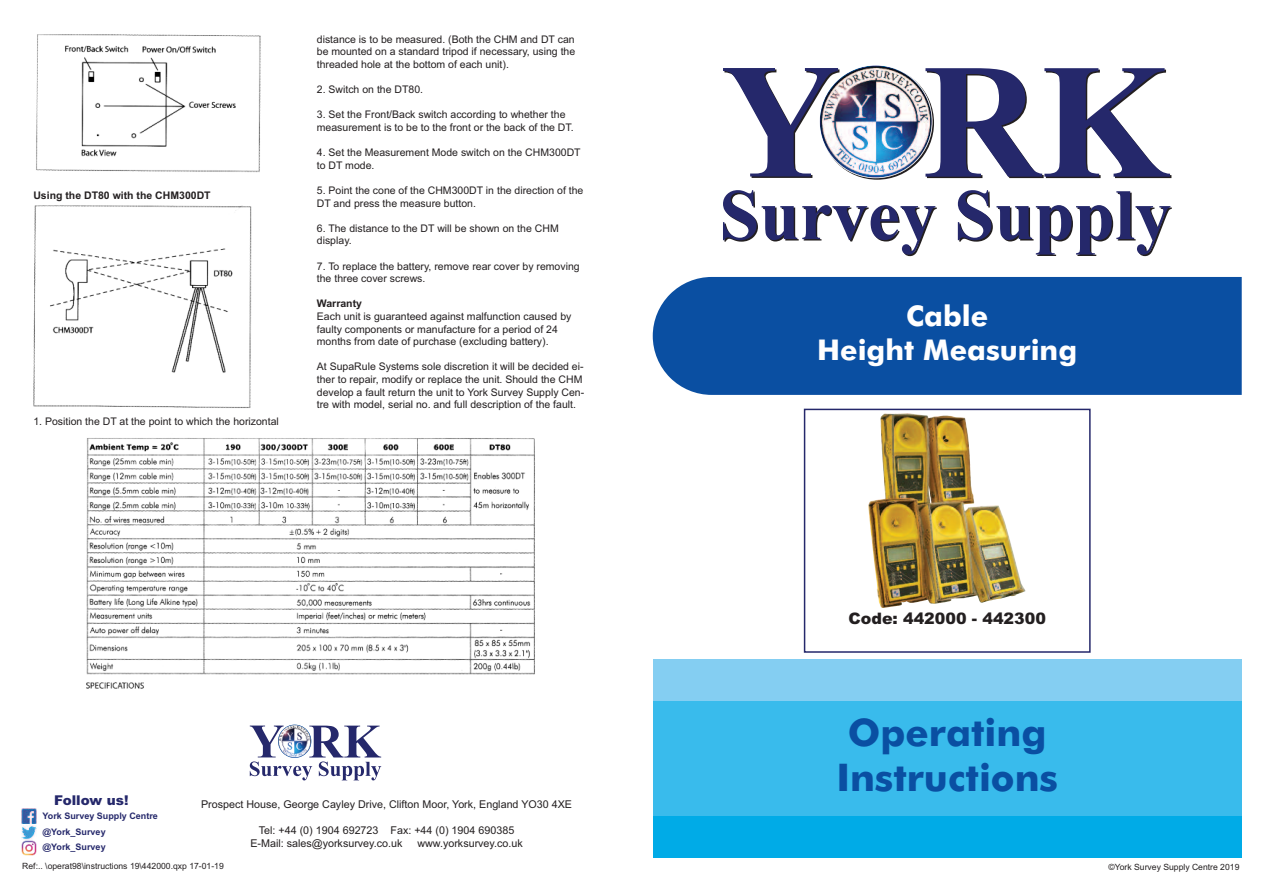
<style>
.page{position:relative;width:1263px;height:893px;background:#fff}
.page>*{position:absolute;margin:0;border:0;box-sizing:border-box;transform-origin:0 0}
.t1{font:700 38.1px/45.8px "Futura BT";color:#0a4fa2;text-align:center}
.t2{font:700 28.65px/34.3px "Futura BT";color:#fff;text-align:center}
.t3{font:900 15.9px "Arial";color:#231f20}
.t4{font:900 13.5px "Arial";color:#25286b}
.t5{font:10.8px/12.9px "Arial";color:#231f20}
.t6{font:10.5px/12.6px "Arial";color:#231f20}
.t7{font:700 10.5px "Arial";color:#231f20}
.t8{font:700 9px/15.6px "Arial";color:#25286b}
.t9{font:8.55px "Arial";color:#231f20}
</style>
<div class="page">
<div style="left:653px;top:659px;width:589px;height:42px;background:#84cef2"></div>
<div style="left:653px;top:701px;width:589px;height:115px;background:#39bbec"></div>
<div style="left:653px;top:816px;width:589px;height:42px;background:#00abe7"></div>
<img style="left:868px;top:501px;width:158px;height:107px">
<img style="left:868px;top:413px;width:106px;height:93px">
<div style="left:804px;top:409px;width:287px;height:244px;border:2px solid #25286b"></div>
<svg style="left:723px;top:68px;width:447px;height:187px"></svg>
<img style="left:820px;top:68px;width:112px;height:109px">
<div style="left:819px;top:65px;width:113px;height:113px;border:2px solid #fff;border-radius:50%"></div>
<div style="left:653px;top:277px;width:589px;height:118px;background:#0a4fa2"></div>
<img style="left:86px;top:438px;width:449px;height:251px">
<img style="left:36px;top:34px;width:225px;height:139px">
<img style="left:33px;top:205px;width:219px;height:203px">
<svg style="left:250px;top:726px;width:131px;height:54px"></svg>
<img style="left:278px;top:725px;width:33px;height:33px">
<div style="left:278px;top:725px;width:33px;height:33px;border:1px solid #0a4fa2;border-radius:50%"></div>
<img style="left:21px;top:809px;width:16px;height:15px">
<svg style="left:21px;top:824px;width:16px;height:16px"></svg>
<svg style="left:21px;top:840px;width:16px;height:16px"></svg>
<p class="t7" style="left:33px;top:189px;width:179px">Using the DT80 with the CHM300DT</p>
<p class="t6" style="left:33px;top:415px;width:247px">1. Position the DT at the point to which the horizontal</p>
<p class="t6" style="left:317px;top:33px;width:260px;text-align:justify">distance is to be measured. (Both the CHM and DT can be mounted on a standard tripod if necessary, using the threaded hole at the bottom of each unit).</p>
<p class="t6" style="left:317px;top:83px;width:108px">2. Switch on the DT80.</p>
<p class="t6" style="left:317px;top:108px;width:258px">3. Set the Front/Back switch according to whether the measurement is to be to the front or the back of the DT.</p>
<p class="t6" style="left:317px;top:146px;width:265px">4. Set the Measurement Mode switch on the CHM300DT to DT mode.</p>
<p class="t6" style="left:317px;top:184px;width:268px">5. Point the cone of the CHM300DT in the direction of the<br>DT and press the measure button.</p>
<p class="t6" style="left:317px;top:222px;width:243px">6. The distance to the DT will be shown on the CHM display.</p>
<p class="t6" style="left:317px;top:260px;width:264px">7. To replace the battery, remove rear cover by removing the three cover screws.</p>
<p class="t7" style="left:317px;top:298px;width:47px">Warranty</p>
<p class="t6" style="left:317px;top:310px;width:256px">Each unit is guaranteed against malfunction caused by faulty components or manufacture for a period of 24 months from date of purchase (excluding battery).</p>
<p class="t6" style="left:317px;top:360px;width:269px">At SupaRule Systems sole discretion it will be decided ei&shy;ther to repair, modify or replace the unit. Should the CHM develop a fault return the unit to York Survey Supply Cen&shy;tre with model, serial no. and full description of the fault.</p>
<p class="t4" style="left:54px;top:792px;width:76px">Follow us!</p>
<p class="t8" style="left:43px;top:824px;width:65px">@York_Survey @York_Survey</p>
<p class="t8" style="left:43px;top:808px;width:117px">York Survey Supply Centre</p>
<p class="t5" style="left:201px;top:797px;width:373px">Prospect House, George Cayley Drive, Clifton Moor, York, England YO30 4XE</p>
<p class="t5" style="left:250px;top:824px;width:265px;text-indent:8px">Tel: +44 (0) 1904 692723 Fax: +44 (0) 1904 690385<br>E-Mail: sales@yorksurvey.co.uk</p>
<p class="t5" style="left:417px;top:837px;width:107px">www.yorksurvey.co.uk</p>
<h2 class="t2" style="left:817px;top:298px;width:261px">Cable<br>Height Measuring</h2>
<h3 class="t3" style="left:848px;top:610px;width:199px">Code: 442000 - 442300</h3>
<h1 class="t1" style="left:836px;top:709px;width:223px">Operating<br>Instructions</h1>
<p class="t9" style="left:22px;top:861px;width:203px">Ref:.. \operat98\instructions 19\442000.qxp 17-01-19</p>
<p class="t9" style="left:1108px;top:862px;width:132px">©York Survey Supply Centre 2019</p>
</div>
